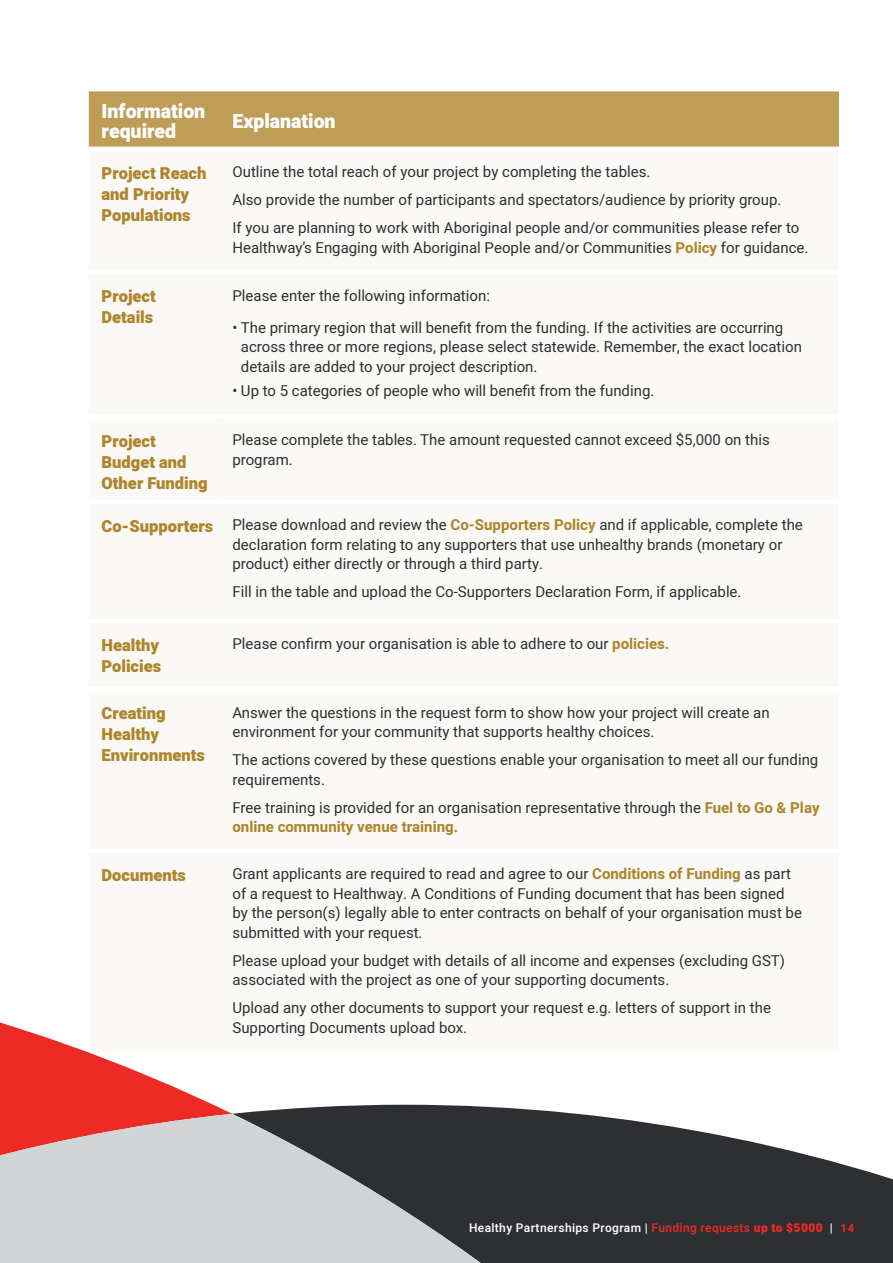
<style>
.page{position:relative;width:893px;height:1263px;background:#fff}
.page>*{position:absolute;margin:0;border:0;box-sizing:border-box;transform-origin:0 0}
.t1{font:900 19.5px/19.5px "Heebo";color:#fff}
.t2{font:900 16.5px/21px "Heebo";color:#ae852d}
.t3{font:15px/19.5px "Heebo";color:#2d2f32}
.t4{font:500 12px "Heebo";letter-spacing:.03em;color:#fff}
.s1{font-weight:700;color:#ae852d}
.s2{font-weight:900;font-size:16.5px;color:#ae852d}
.s3{color:#ed2a24}
.s4{font-weight:900;color:#ed2a24}
.s5{font-weight:700;font-size:11.25px;color:#ed2a24}
</style>
<div class="page">
<div style="left:89px;top:91px;width:750px;height:56px;background:#be9d57"></div>
<svg style="left:0;top:1022px;width:214px;height:83px;fill:#ed2a24"></svg>
<svg style="left:0;top:1105px;width:578px;height:9px"></svg>
<svg style="left:0;top:1114px;width:893px;height:149px;background:#7e7a7c"></svg>
<h1 class="t1" style="left:102px;top:103px;width:105px">Information required</h1>
<h1 class="t1" style="left:232px;top:112px;width:105px">Explanation</h1>
<p class="t2" style="left:102px;top:163px;width:106px">Project Reach and Priority<br>Populations</p>
<p class="t3" style="left:232px;top:158px;width:568px;line-height:28px">Outline the total reach of your project by completing the tables.<br>Also provide the number of participants and spectators/audience by priority group.<br>If you are planning to work with Aboriginal people and/or communities please refer to</p>
<p class="t3" style="left:232px;top:238px;width:578px">Healthway’s Engaging with Aboriginal People and/or Communities <span class="s1">Policy</span> for guidance.</p>
<p class="t2" style="left:102px;top:286px;width:56px">Project<br>Details</p>
<p class="t3" style="left:232px;top:286px;width:259px">Please enter the following information:</p>
<p class="t3" style="left:241px;top:318px;width:563px;text-indent:-9px">• The primary region that will benefit from the funding. If the activities are occurring across three or more regions, please select statewide. Remember, the exact location details are added to your project description.</p>
<p class="t3" style="left:232px;top:380px;width:423px">• Up to 5 categories of people who will benefit from the funding.</p>
<p class="t2" style="left:102px;top:431px;width:108px">Project<br>Budget and<br>Other Funding</p>
<p class="t3" style="left:232px;top:430px;width:539px">Please complete the tables. The amount requested cannot exceed $5,000 on this program.</p>
<p class="t3" style="left:232px;top:515px;width:572px;text-indent:-131px"><span class="s2">Co-Supporters</span> Please download and review the <span class="s1">Co-Supporters Policy</span> and if applicable, complete the declaration form relating to any supporters that use unhealthy brands (monetary or product) either directly or through a third party.</p>
<p class="t3" style="left:232px;top:582px;width:511px">Fill in the table and upload the Co-Supporters Declaration Form, if applicable.</p>
<p class="t2" style="left:102px;top:635px;width:61px">Healthy<br>Policies</p>
<p class="t3" style="left:232px;top:634px;width:438px">Please confirm your organisation is able to adhere to our <span class="s1">policies.</span></p>
<p class="t2" style="left:102px;top:703px;width:105px">Creating<br>Healthy<br>Environments</p>
<p class="t3" style="left:232px;top:702px;width:539px">Answer the questions in the request form to show how your project will create an environment for your community that supports healthy choices.</p>
<p class="t3" style="left:232px;top:750px;width:587px">The actions covered by these questions enable your organisation to meet all our funding requirements.</p>
<p class="t3" style="left:232px;top:797px;width:589px">Free training is provided for an organisation representative through the <span class="s1">Fuel to Go &amp; Play online community venue training.</span></p>
<p class="t2" style="left:102px;top:865px;width:86px">Documents</p>
<p class="t3" style="left:232px;top:864px;width:571px">Grant applicants are required to read and agree to our <span class="s1">Conditions of Funding</span> as part of a request to Healthway. A Conditions of Funding document that has been signed by the person(s) legally able to enter contracts on behalf of your organisation must be submitted with your request.</p>
<p class="t3" style="left:232px;top:950px;width:554px">Please upload your budget with details of all income and expenses (excluding GST) associated with the project as one of your supporting documents.</p>
<p class="t3" style="left:232px;top:998px;width:540px">Upload any other documents to support your request e.g. letters of support in the<br>Supporting Documents upload box.</p>
<p class="t4" style="left:469px;top:1219px;width:387px">Healthy Partnerships Program | <span class="s3">Funding requests</span> <span class="s4">up to $5000</span> | <span class="s5">14</span></p>
</div>
